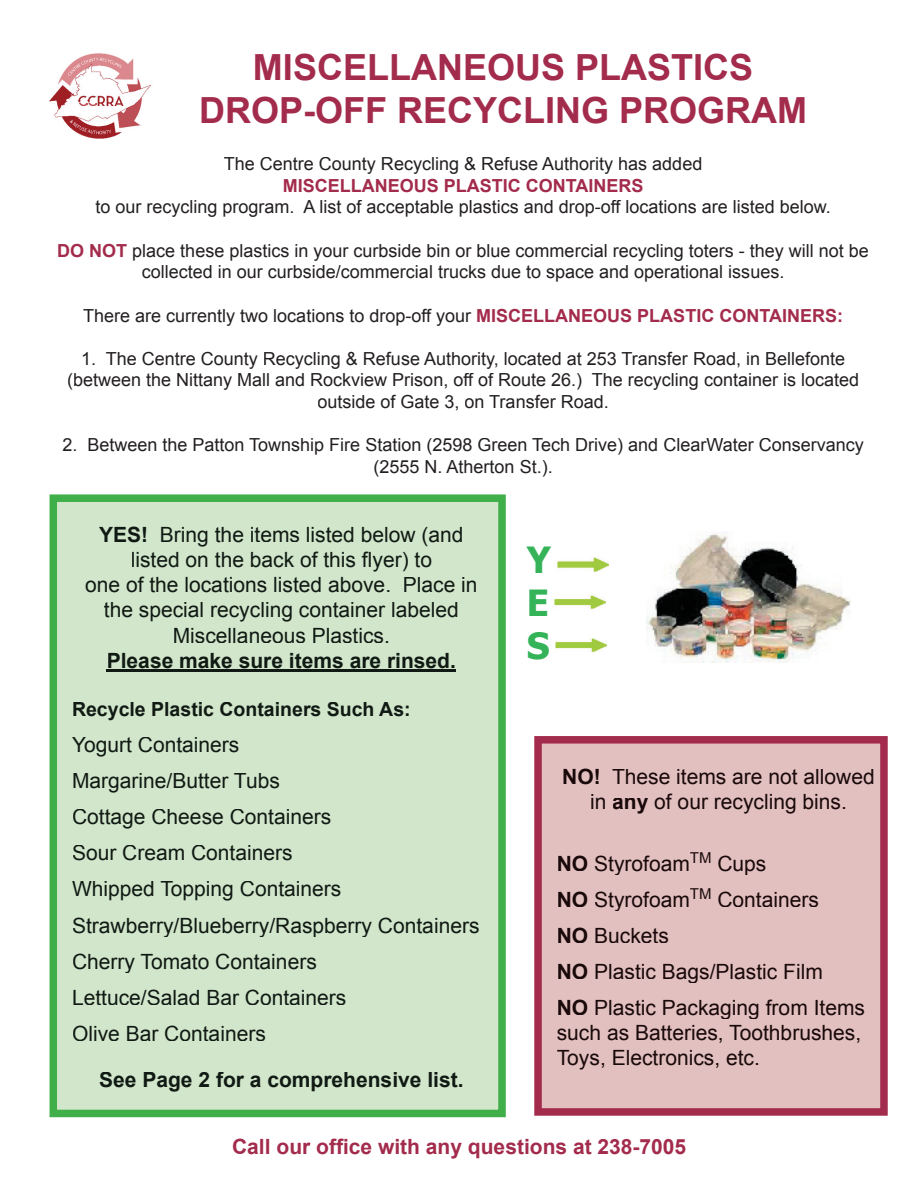
<style>
.page{position:relative;width:923px;height:1193px;background:#fff}
.page>*{position:absolute;margin:0;border:0;box-sizing:border-box;transform-origin:0 0}
.t1{font:700 36px/43.2px "Arial";color:#a32b4c;text-align:center}
.t2{font:700 36px/43.2px "Tahoma";color:#34b359;text-align:justify}
.t3{font:21px/36px "Arial";color:#101913;text-align:center}
.t4{font:21px/36px "Arial";color:#1a090a}
.t5{font:700 21px "Arial";color:#101913}
.t6{font:700 21px "Arial";color:#a32b4c}
.t7{font:700 19.5px "Arial";color:#101913}
.t8{font:18px/21.6px "Arial";color:#231f20;text-align:center}
.t9{font:700 18px "Arial";color:#a32b4c}
.s1{font-weight:700;color:#a32b4c}
.s2{font-weight:700}
</style>
<div class="page">
<img style="left:50px;top:53px;width:102px;height:86px">
<div style="left:50px;top:494px;width:456px;height:623px;background:#d1e6cb"></div>
<svg style="left:534px;top:736px;width:353px;height:379px;background:#dcb4b6"></svg>
<img style="left:556px;top:557px;width:52px;height:14px">
<img style="left:554px;top:595px;width:51px;height:14px">
<img style="left:555px;top:638px;width:51px;height:14px">
<img style="left:646px;top:532px;width:204px;height:130px">
<h1 class="t1" style="left:199px;top:47px;width:609px">MISCELLANEOUS PLASTICS<br>DROP-OFF RECYCLING PROGRAM</h1>
<p class="t8" style="left:224px;top:153px;width:480px">The Centre County Recycling &amp; Refuse Authority has added</p>
<p class="t9" style="left:283px;top:174px;width:362px">MISCELLANEOUS PLASTIC CONTAINERS</p>
<p class="t8" style="left:95px;top:196px;width:737px">to our recycling program. A list of acceptable plastics and drop-off locations are listed below.</p>
<p class="t8" style="left:57px;top:240px;width:813px"><span class="s1">DO NOT</span> place these plastics in your curbside bin or blue commercial recycling toters - they will not be collected in our curbside/commercial trucks due to space and operational issues.</p>
<p class="t8" style="left:83px;top:304px;width:761px">There are currently two locations to drop-off your <span class="s1">MISCELLANEOUS PLASTIC CONTAINERS:</span></p>
<p class="t8" style="left:67px;top:348px;width:793px">1. The Centre County Recycling &amp; Refuse Authority, located at 253 Transfer Road, in Bellefonte (between the Nittany Mall and Rockview Prison, off of Route 26.) The recycling container is located outside of Gate 3, on Transfer Road.</p>
<p class="t8" style="left:62px;top:434px;width:803px">2. Between the Patton Township Fire Station (2598 Green Tech Drive) and ClearWater Conservancy (2555 N. Atherton St.).</p>
<p class="t3" style="left:85px;top:522px;width:394px;line-height:25.2px"><span class="s2">YES!</span> Bring the items listed below (and listed on the back of this flyer) to<br>one of the locations listed above. Place in the special recycling container labeled Miscellaneous Plastics.</p>
<p class="t5" style="left:107px;top:646px;width:351px">Please make sure items are rinsed.</p>
<p class="t7" style="left:72px;top:696px;width:340px">Recycle Plastic Containers Such As:</p>
<p class="t3" style="left:72px;top:727px;width:409px;text-align:left">Yogurt Containers<br>Margarine/Butter Tubs<br>Cottage Cheese Containers<br>Sour Cream Containers<br>Whipped Topping Containers<br>Strawberry/Blueberry/Raspberry Containers<br>Cherry Tomato Containers<br>Lettuce/Salad Bar Containers<br>Olive Bar Containers</p>
<p class="t5" style="left:99px;top:1066px;width:366px">See Page 2 for a comprehensive list.</p>
<h1 class="t2" style="left:526px;top:536px;width:26px">Y E S</h1>
<p class="t4" style="left:562px;top:764px;width:314px;line-height:25.2px;text-align:center"><span class="s2">NO!</span> These items are not allowed in <span class="s2">any</span> of our recycling bins.</p>
<p class="t4" style="left:556px;top:845px;width:310px"><span class="s2">NO</span> Styrofoam<sup>TM</sup> Cups<br><span class="s2">NO</span> Styrofoam<sup>TM</sup> Containers<br><span class="s2">NO</span> Buckets<br><span class="s2">NO</span> Plastic Bags/Plastic Film<br><span class="s2">NO</span> Plastic Packaging from Items</p>
<p class="t4" style="left:556px;top:1020px;width:306px;line-height:25.2px">such as Batteries, Toothbrushes,<br>Toys, Electronics, etc.</p>
<p class="t6" style="left:232px;top:1133px;width:455px">Call our office with any questions at 238-7005</p>
</div>
